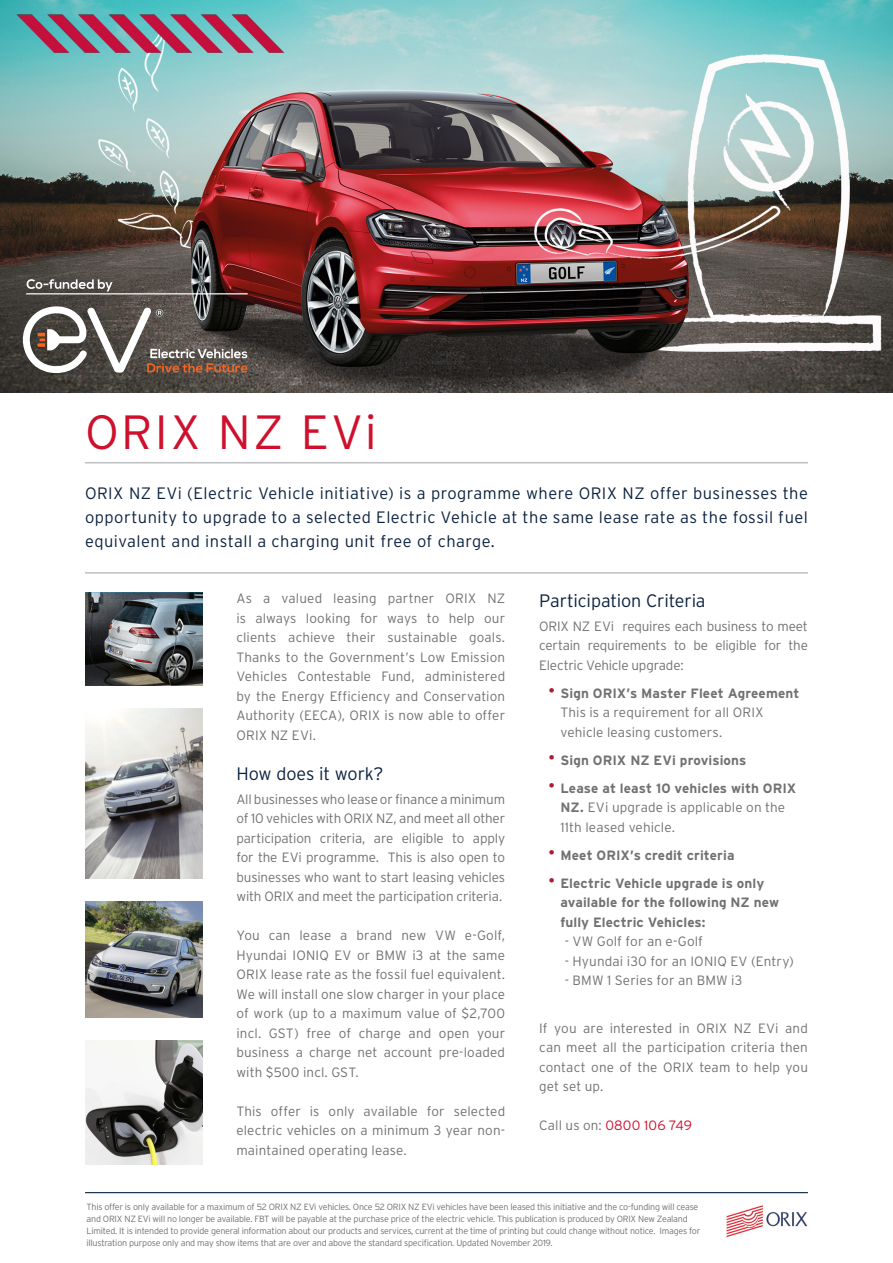
<style>
.page{position:relative;width:893px;height:1263px;background:#fff}
.page>*{position:absolute;margin:0;border:0;box-sizing:border-box;transform-origin:0 0}
.t1{font:300 48px "Interstate";letter-spacing:.05em;color:#cf102d}
.t2{font:300 18px "Interstate";letter-spacing:-.01em;color:#0c223f}
.t3{font:300 16.5px/24px "Interstate";letter-spacing:.03em;color:#0c223f;text-align:justify}
.t4{font:300 13.5px/19.5px "Interstate";letter-spacing:.005em;color:#707271;text-align:justify}
.t5{font:700 13.5px/19.5px "Interstate";letter-spacing:.005em;color:#707271}
.t6{font:300 13.5px "Interstate";letter-spacing:.015em;color:#cf102d}
.t7{font:300 9px/12px "Interstate";letter-spacing:-.025em;color:#6f7171}
.s1{font-size:21px;color:#ab1d34}
.s2{font-weight:700}
.s3{font-weight:300;font-size:21px;color:#ab1d34}
.s4{color:#707271}
</style>
<div class="page">
<img style="left:0;top:0;width:893px;height:392px">
<img style="left:14px;top:9px;width:275px;height:53px">
<hr style="left:85px;top:462px;width:723px;height:1px;background:#a7a9ac">
<hr style="left:85px;top:572px;width:723px;height:1px;background:#a7a9ac">
<hr style="left:85px;top:1192px;width:723px;height:1px;background:#0c223f">
<img style="left:727px;top:1205px;width:81px;height:32px">
<hr style="left:27px;top:293px;width:220px;height:1px;background:#fff">
<svg style="left:27px;top:279px;width:86px;height:12px"></svg>
<svg style="left:23px;top:305px;width:225px;height:68px"></svg>
<img style="left:85px;top:593px;width:117px;height:92px">
<img style="left:85px;top:901px;width:117px;height:116px">
<img style="left:85px;top:709px;width:117px;height:169px">
<img style="left:85px;top:1040px;width:117px;height:124px">
<h1 class="t1" style="left:85px;top:405px;width:293px">ORIX NZ EVi</h1>
<p class="t3" style="left:85px;top:481px;width:724px">ORIX NZ EVi (Electric Vehicle initiative) is a programme where ORIX NZ offer businesses the opportunity to upgrade to a selected Electric Vehicle at the same lease rate as the fossil fuel equivalent and install a charging unit free of charge.</p>
<p class="t4" style="left:236px;top:589px;width:270px">As a valued leasing partner ORIX NZ is always looking for ways to help our clients achieve their sustainable goals.<br>Thanks to the Government’s Low Emission Vehicles Contestable Fund, administered by the Energy Efficiency and Conservation Authority (EECA), ORIX is now able to offer ORIX NZ EVi.</p>
<h2 class="t2" style="left:236px;top:764px;width:149px">How does it work?</h2>
<p class="t4" style="left:236px;top:789px;width:270px">All businesses who lease or finance a minimum of 10 vehicles with ORIX NZ, and meet all other participation criteria, are eligible to apply for the EVi programme. This is also open to businesses who want to start leasing vehicles with ORIX and meet the participation criteria.</p>
<p class="t4" style="left:236px;top:926px;width:270px">You can lease a brand new VW e-Golf, Hyundai IONIQ EV or BMW i3 at the same ORIX lease rate as the fossil fuel equivalent.<br>We will install one slow charger in your place of work (up to a maximum value of $2,700 incl. GST) free of charge and open your business a charge net account pre-loaded with $500 incl. GST.</p>
<p class="t4" style="left:236px;top:1101px;width:270px">This offer is only available for selected electric vehicles on a minimum 3 year non&shy;maintained operating lease.</p>
<h2 class="t2" style="left:539px;top:590px;width:168px">Participation Criteria</h2>
<p class="t4" style="left:539px;top:616px;width:270px">ORIX NZ EVi requires each business to meet certain requirements to be eligible for the Electric Vehicle upgrade:</p>
<p class="t4" style="left:560px;top:683px;width:241px;text-align:left;text-indent:-13px"><span class="s1">•</span> <span class="s2">Sign ORIX’s Master Fleet Agreement<br></span>This is a requirement for all ORIX vehicle leasing customers.</p>
<p class="t5" style="left:548px;top:750px;width:200px"><span class="s3">•</span> Sign ORIX NZ EVi provisions</p>
<p class="t4" style="left:560px;top:778px;width:237px;text-align:left;text-indent:-13px"><span class="s1">•</span> <span class="s2">Lease at least 10 vehicles with ORIX<br>NZ.</span> EVi upgrade is applicable on the<br>11th leased vehicle.</p>
<p class="t5" style="left:548px;top:845px;width:188px"><span class="s3">•</span> Meet ORIX’s credit criteria</p>
<p class="t5" style="left:560px;top:873px;width:220px;text-indent:-13px"><span class="s3">•</span> Electric Vehicle upgrade is only available for the following NZ new fully Electric Vehicles:</p>
<p class="t4" style="left:565px;top:932px;width:140px">- VW Golf for an e-Golf</p>
<p class="t4" style="left:565px;top:951px;width:231px">- Hyundai i30 for an IONIQ EV (Entry)</p>
<p class="t4" style="left:565px;top:971px;width:179px">- BMW 1 Series for an BMW i3</p>
<p class="t4" style="left:539px;top:1018px;width:270px">If you are interested in ORIX NZ EVi and can meet all the participation criteria then contact one of the ORIX team to help you get set up.</p>
<p class="t6" style="left:539px;top:1118px;width:154px"><span class="s4">Call us on:</span> 0800 106 749</p>
<p class="t7" style="left:87px;top:1201px;width:615px">This offer is only available for a maximum of 52 ORIX NZ EVi vehicles. Once 52 ORIX NZ EVi vehicles have been leased this initiative and the co-funding will cease and ORIX NZ EVi will no longer be available. FBT will be payable at the purchase price of the electric vehicle. This publication is produced by ORIX New Zealand Limited. It is intended to provide general information about our products and services, current at the time of printing but could change without notice. Images for illustration purpose only and may show items that are over and above the standard specification. Updated November 2019.</p>
</div>
